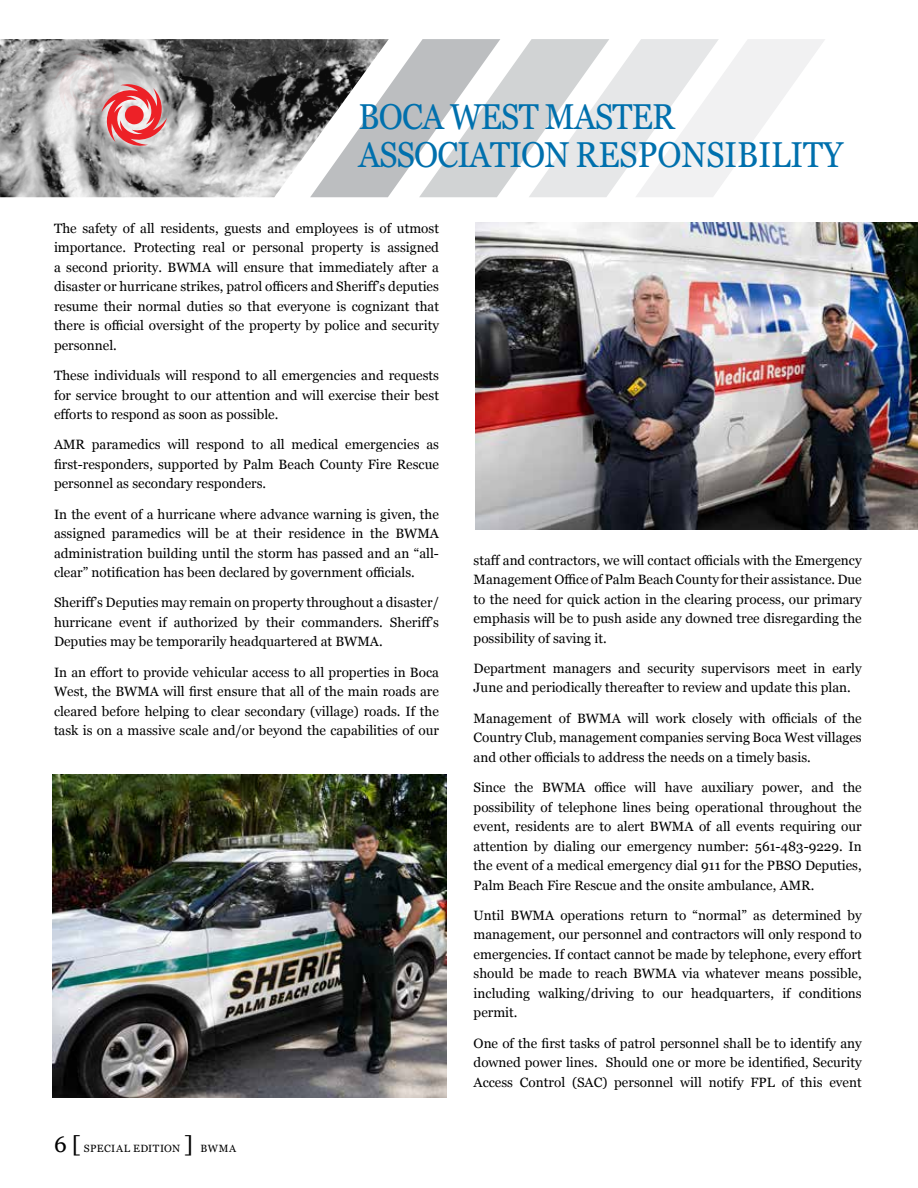
<style>
.page{position:relative;width:918px;height:1188px;background:#fff}
.page>*{position:absolute;margin:0;border:0;box-sizing:border-box;transform-origin:0 0}
.t1{font:36px/37.5px "Georgia";letter-spacing:-.025em;color:#0070ad;scale:.9 1}
.t2{font:13.5px/19.5px "Georgia";color:#000;text-align:justify}
.t3{font:10.5px "Georgia";letter-spacing:.04em;color:#000}
.s1{font-size:22.5px}
</style>
<div class="page">
<img style="left:0;top:39px;width:310px;height:158px">
<svg style="left:310px;top:39px;width:515px;height:158px"></svg>
<svg style="left:54px;top:53px;width:113px;height:94px;background:#caa6a7"></svg>
<img style="left:53px;top:774px;width:393px;height:323px">
<img style="left:475px;top:223px;width:443px;height:306px">
<h1 class="t1" style="left:359px;top:97px;width:540px">BOCA WEST MASTER<br>ASSOCIATION RESPONSIBILITY</h1>
<p class="t2" style="left:54px;top:218px;width:387px">The safety of all residents, guests and employees is of utmost importance. Protecting real or personal property is assigned a second priority. BWMA will ensure that immediately after a disaster or hurricane strikes, patrol officers and Sheriff’s deputies resume their normal duties so that everyone is cognizant that there is official oversight of the property by police and security personnel.</p>
<p class="t2" style="left:54px;top:365px;width:386px">These individuals will respond to all emergencies and requests for service brought to our attention and will exercise their best efforts to respond as soon as possible.</p>
<p class="t2" style="left:54px;top:434px;width:387px">AMR paramedics will respond to all medical emergencies as first-responders, supported by Palm Beach County Fire Rescue personnel as secondary responders.</p>
<p class="t2" style="left:54px;top:504px;width:387px">In the event of a hurricane where advance warning is given, the assigned paramedics will be at their residence in the BWMA administration building until the storm has passed and an “all&shy;clear” notification has been declared by government officials.</p>
<p class="t2" style="left:54px;top:592px;width:387px">Sheriff’s Deputies may remain on property throughout a disaster/ hurricane event if authorized by their commanders. Sheriff’s Deputies may be temporarily headquartered at BWMA.</p>
<p class="t2" style="left:54px;top:662px;width:387px">In an effort to provide vehicular access to all properties in Boca West, the BWMA will first ensure that all of the main roads are cleared before helping to clear secondary (village) roads. If the task is on a massive scale and/or beyond the capabilities of our</p>
<p class="t3" style="left:54px;top:1141px;width:184px"><span class="s1">6 [</span> SPECIAL EDITION <span class="s1">]</span> BWMA</p>
<p class="t2" style="left:474px;top:550px;width:390px">staff and contractors, we will contact officials with the Emergency Management Office of Palm Beach County for their assistance. Due to the need for quick action in the clearing process, our primary emphasis will be to push aside any downed tree disregarding the possibility of saving it.</p>
<p class="t2" style="left:474px;top:658px;width:390px">Department managers and security supervisors meet in early<br>June and periodically thereafter to review and update this plan.</p>
<p class="t2" style="left:474px;top:708px;width:390px">Management of BWMA will work closely with officials of the Country Club, management companies serving Boca West villages and other officials to address the needs on a timely basis.</p>
<p class="t2" style="left:474px;top:777px;width:390px">Since the BWMA office will have auxiliary power, and the possibility of telephone lines being operational throughout the event, residents are to alert BWMA of all events requiring our attention by dialing our emergency number: 561-483-9229. In the event of a medical emergency dial 911 for the PBSO Deputies, Palm Beach Fire Rescue and the onsite ambulance, AMR.</p>
<p class="t2" style="left:474px;top:905px;width:390px">Until BWMA operations return to “normal” as determined by management, our personnel and contractors will only respond to emergencies. If contact cannot be made by telephone, every effort should be made to reach BWMA via whatever means possible, including walking/driving to our headquarters, if conditions permit.</p>
<p class="t2" style="left:474px;top:1033px;width:390px">One of the first tasks of patrol personnel shall be to identify any downed power lines. Should one or more be identified, Security Access Control (SAC) personnel will notify FPL of this event</p>
</div>
